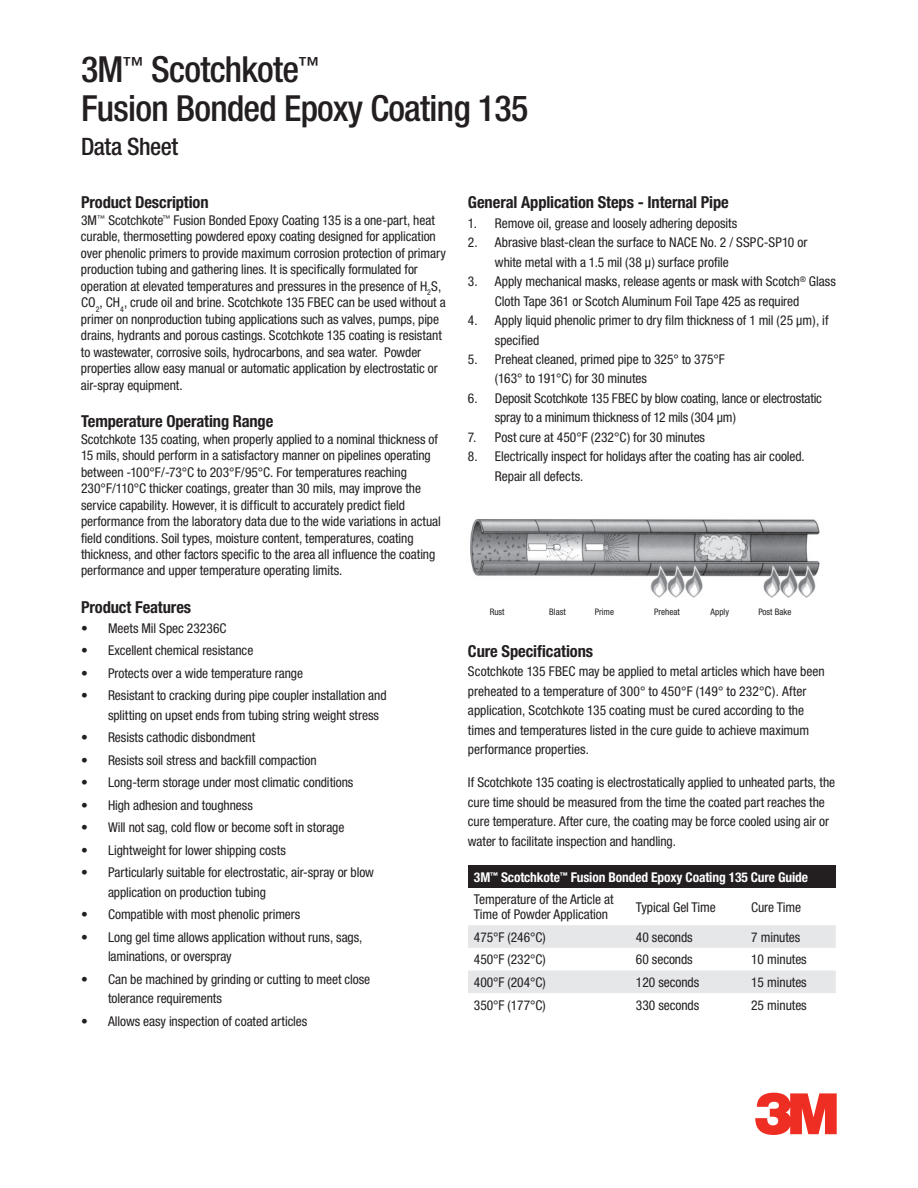
<style>
.page{position:relative;width:918px;height:1188px;background:#fff}
.page>*{position:absolute;margin:0;border:0;box-sizing:border-box;transform-origin:0 0}
.t1{font:57px "Logo 3 Mv 3 tt";color:#ee2e22}
.t2{font:500 condensed 36px/39.3px "Helvetica Neue";letter-spacing:-.02em;color:#231f20}
.t3{font:500 condensed 24px "Helvetica Neue";letter-spacing:-.02em;color:#231f20}
.t4{font:700 condensed 16.5px "Helvetica Neue";letter-spacing:-.005em;color:#231f20}
.t5{font:condensed 13.5px/16.5px "Helvetica Neue";letter-spacing:-.005em;color:#231f20}
.t6{font:700 condensed 13.5px/22.6px "Helvetica Neue";letter-spacing:-.01em;color:#fff}
.t7{font:condensed 9px "Helvetica Neue LT Std";color:#231f20}
.s1{font-weight:400;color:#231f20}
</style>
<div class="page">
<img style="left:470px;top:519px;width:350px;height:79px">
<div style="left:468px;top:865px;width:368px;height:23px;background:#231f20"></div>
<svg style="left:468px;top:925px;width:368px;height:68px"></svg>
<h2 class="t2" style="left:81px;top:49px;width:449px">3M<sup>™</sup> Scotchkote<sup>™<br></sup>Fusion Bonded Epoxy Coating 135</h2>
<h3 class="t3" style="left:81px;top:133px;width:99px">Data Sheet</h3>
<p class="t4" style="left:81px;top:192px;width:129px">Product Description</p>
<p class="t5" style="left:81px;top:211px;width:366px">3M<sup>™</sup> Scotchkote<sup>™</sup> Fusion Bonded Epoxy Coating 135 is a one-part, heat curable, thermosetting powdered epoxy coating designed for application over phenolic primers to provide maximum corrosion protection of primary production tubing and gathering lines. It is specifically formulated for operation at elevated temperatures and pressures in the presence of H<sub>2</sub>S, CO<sub>2</sub>, CH<sub>4</sub>, crude oil and brine. Scotchkote 135 FBEC can be used without a primer on nonproduction tubing applications such as valves, pumps, pipe drains, hydrants and porous castings. Scotchkote 135 coating is resistant to wastewater, corrosive soils, hydrocarbons, and sea water. Powder properties allow easy manual or automatic application by electrostatic or air-spray equipment.</p>
<p class="t4" style="left:81px;top:411px;width:194px">Temperature Operating Range</p>
<p class="t5" style="left:81px;top:430px;width:361px">Scotchkote 135 coating, when properly applied to a nominal thickness of 15 mils, should perform in a satisfactory manner on pipelines operating between -100°F/-73°C to 203°F/95°C. For temperatures reaching 230°F/110°C thicker coatings, greater than 30 mils, may improve the service capability. However, it is difficult to accurately predict field performance from the laboratory data due to the wide variations in actual field conditions. Soil types, moisture content, temperatures, coating thickness, and other factors specific to the area all influence the coating performance and upper temperature operating limits.</p>
<p class="t4" style="left:81px;top:597px;width:112px">Product Features</p>
<p class="t5" style="left:81px;top:619px;width:147px">• Meets Mil Spec 23236C</p>
<p class="t5" style="left:81px;top:642px;width:174px">• Excellent chemical resistance</p>
<p class="t5" style="left:81px;top:664px;width:224px">• Protects over a wide temperature range</p>
<p class="t5" style="left:108px;top:685px;width:280px;line-height:19.5px;text-indent:-27px">• Resistant to cracking during pipe coupler installation and splitting on upset ends from tubing string weight stress</p>
<p class="t5" style="left:81px;top:729px;width:176px">• Resists cathodic disbondment</p>
<p class="t5" style="left:81px;top:751px;width:237px">• Resists soil stress and backfill compaction</p>
<p class="t5" style="left:81px;top:774px;width:274px">• Long-term storage under most climatic conditions</p>
<p class="t5" style="left:81px;top:796px;width:173px">• High adhesion and toughness</p>
<p class="t5" style="left:81px;top:819px;width:265px">• Will not sag, cold flow or become soft in storage</p>
<p class="t5" style="left:81px;top:841px;width:206px">• Lightweight for lower shipping costs</p>
<p class="t5" style="left:108px;top:862px;width:268px;line-height:19.5px;text-indent:-27px">• Particularly suitable for electrostatic, air-spray or blow application on production tubing</p>
<p class="t5" style="left:81px;top:906px;width:221px">• Compatible with most phenolic primers</p>
<p class="t5" style="left:108px;top:927px;width:256px;line-height:19.5px;text-indent:-27px">• Long gel time allows application without runs, sags, laminations, or overspray</p>
<p class="t5" style="left:108px;top:969px;width:264px;line-height:19.5px;text-indent:-27px">• Can be machined by grinding or cutting to meet close tolerance requirements</p>
<p class="t5" style="left:81px;top:1012px;width:228px">• Allows easy inspection of coated articles</p>
<p class="t4" style="left:468px;top:192px;width:262px">General Application Steps - Internal Pipe</p>
<p class="t5" style="left:468px;top:214px;width:271px">1. Remove oil, grease and loosely adhering deposits</p>
<p class="t5" style="left:495px;top:232px;width:314px;line-height:19.5px;text-indent:-27px">2. Abrasive blast-clean the surface to NACE No. 2 / SSPC-SP10 or white metal with a 1.5 mil (38 µ) surface profile</p>
<p class="t5" style="left:495px;top:271px;width:343px;line-height:19.5px;text-indent:-27px">3. Apply mechanical masks, release agents or mask with Scotch<sup>®</sup> Glass<br>Cloth Tape 361 or Scotch Aluminum Foil Tape 425 as required</p>
<p class="t5" style="left:495px;top:310px;width:335px;line-height:19.5px;text-indent:-27px">4. Apply liquid phenolic primer to dry film thickness of 1 mil (25 µm), if specified</p>
<p class="t5" style="left:495px;top:349px;width:231px;line-height:19.5px;text-indent:-27px">5. Preheat cleaned, primed pipe to 325° to 375°F (163° to 191°C) for 30 minutes</p>
<p class="t5" style="left:495px;top:388px;width:329px;line-height:19.5px;text-indent:-27px">6. Deposit Scotchkote 135 FBEC by blow coating, lance or electrostatic spray to a minimum thickness of 12 mils (304 µm)</p>
<p class="t5" style="left:468px;top:429px;width:239px">7. Post cure at 450°F (232°C) for 30 minutes</p>
<p class="t5" style="left:495px;top:447px;width:311px;line-height:19.5px;text-indent:-27px">8. Electrically inspect for holidays after the coating has air cooled.<br>Repair all defects.</p>
<p class="t7" style="left:490px;top:607px;width:16px">Rust</p>
<p class="t7" style="left:549px;top:607px;width:18px">Blast</p>
<p class="t7" style="left:595px;top:607px;width:21px">Prime</p>
<p class="t7" style="left:654px;top:607px;width:27px">Preheat</p>
<p class="t7" style="left:711px;top:607px;width:20px">Apply</p>
<p class="t7" style="left:758px;top:607px;width:35px">Post Bake</p>
<p class="t4" style="left:468px;top:641px;width:127px">Cure Specifications</p>
<p class="t5" style="left:468px;top:661px;width:358px;line-height:19.5px">Scotchkote 135 FBEC may be applied to metal articles which have been preheated to a temperature of 300° to 450°F (149° to 232°C). After application, Scotchkote 135 coating must be cured according to the times and temperatures listed in the cure guide to achieve maximum performance properties.</p>
<p class="t5" style="left:468px;top:772px;width:369px;line-height:19.5px">If Scotchkote 135 coating is electrostatically applied to unheated parts, the cure time should be measured from the time the coated part reaches the cure temperature. After cure, the coating may be force cooled using air or water to facilitate inspection and handling.</p>
<p class="t6" style="left:474px;top:865px;width:336px">3M<sup>™</sup> Scotchkote<sup>™</sup> Fusion Bonded Epoxy Coating 135 Cure Guide<br><span class="s1">Temperature of the Article at</span></p>
<p class="t5" style="left:474px;top:906px;width:136px">Time of Powder Application</p>
<p class="t5" style="left:636px;top:899px;width:81px">Typical Gel Time</p>
<p class="t5" style="left:751px;top:899px;width:51px">Cure Time</p>
<p class="t5" style="left:474px;top:929px;width:73px">475°F (246°C)</p>
<p class="t5" style="left:636px;top:929px;width:58px">40 seconds</p>
<p class="t5" style="left:751px;top:929px;width:51px">7 minutes</p>
<p class="t5" style="left:474px;top:951px;width:73px">450°F (232°C)</p>
<p class="t5" style="left:636px;top:951px;width:58px">60 seconds</p>
<p class="t5" style="left:751px;top:951px;width:57px">10 minutes</p>
<p class="t5" style="left:474px;top:974px;width:73px">400°F (204°C)</p>
<p class="t5" style="left:636px;top:974px;width:65px">120 seconds</p>
<p class="t5" style="left:751px;top:974px;width:57px">15 minutes</p>
<p class="t5" style="left:474px;top:997px;width:73px">350°F (177°C)</p>
<p class="t5" style="left:636px;top:997px;width:65px">330 seconds</p>
<p class="t5" style="left:751px;top:997px;width:57px">25 minutes</p>
<h1 class="t1" style="left:754px;top:1081px;width:84px">3</h1>
</div>
